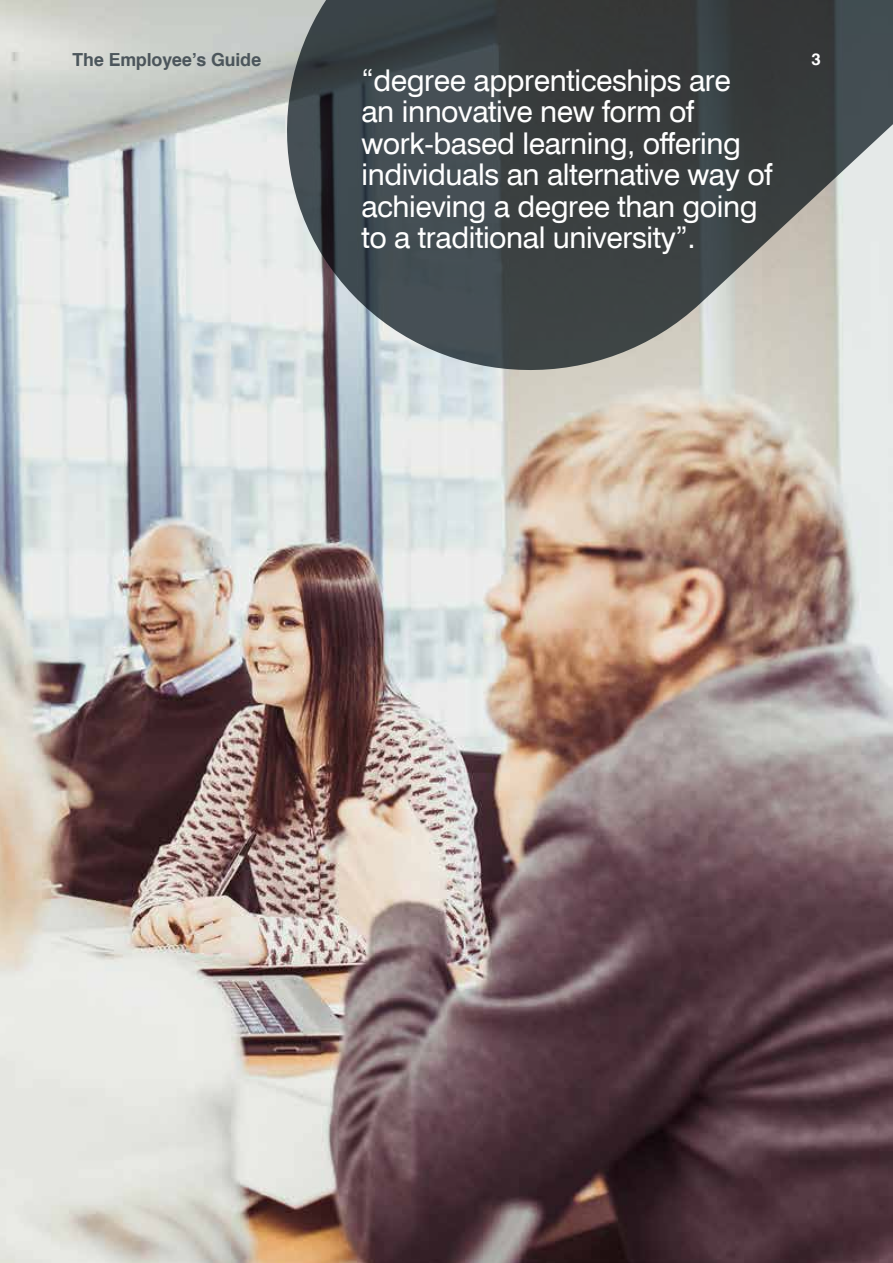
<style>
.page{position:relative;width:893px;height:1263px;background:#fff}
.page>*{position:absolute;margin:0;border:0;box-sizing:border-box;transform-origin:0 0}
.t1{font:30px/31.5px "Swiss 721 BT";letter-spacing:-.015em;color:#fff}
.t2{font:700 18px "Swiss 721 BT";letter-spacing:-.01em;color:#4c565c}
.t3{font:700 16.5px "Swiss 721 BT";color:#fff}
</style>
<div class="page">
<img style="left:0;top:0;width:893px;height:1263px">
<svg style="left:261px;top:0;width:632px;height:395px;background:#676d6d"></svg>
<p class="t2" style="left:73px;top:48px;width:190px">The Employee’s Guide</p>
<p class="t3" style="left:811px;top:50px;width:11px">3</p>
<p class="t1" style="left:361px;top:64px;width:412px">“degree apprenticeships are<br>an innovative new form of work-based learning, offering individuals an alternative way of achieving a degree than going to a traditional university”.</p>
</div>
